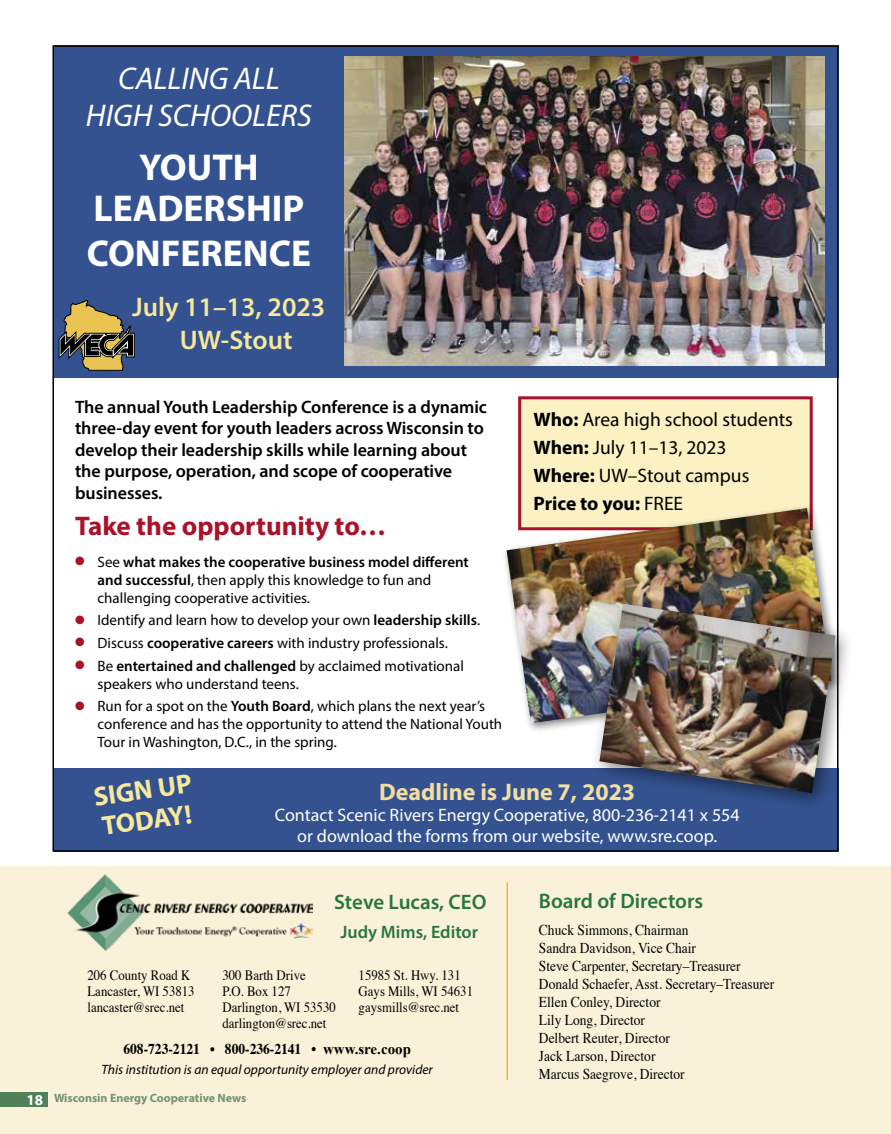
<style>
.page{position:relative;width:891px;height:1134px;background:#fff}
.page>*{position:absolute;margin:0;border:0;box-sizing:border-box;transform-origin:0 0}
.t1{font:700 37.5px/40.5px "Myriad Pro";color:#fff;text-align:center}
.t2{font:italic 31.5px/37.8px "Myriad Pro";color:#fff;text-align:center}
.t3{font:600 27px/32.4px "Myriad Pro";color:#f7e89b;text-align:center}
.t4{font:700 27px "Myriad Pro";color:#a9132a}
.t5{font:700 27px/30px "Myriad Pro";color:#f7e89b}
.t6{font:700 24px "Myriad Pro";color:#f3dda0}
.t7{font:600 21px "Myriad Pro";color:#27763d}
.t8{font:19.5px/28px "Myriad Pro";color:#000}
.t9{font:600 18px/21.6px "Myriad Pro";letter-spacing:-.005em;color:#000}
.t10{font:18px/21px "Myriad Pro";color:#fff;text-align:center}
.t11{font:600 18px "Myriad Pro";color:#27763d}
.t12{font:15px/18px "Myriad Pro";color:#000}
.t13{font:15px/18px "Times";color:#000;scale:.9 1}
.t14{font:700 15px "Times";color:#000;scale:.9 1}
.t15{font:14.25px/15.8px "Times";color:#000;scale:.9 1}
.t16{font:italic 13.5px "Myriad Pro";color:#000}
.t17{font:700 12px "Myriad Pro";color:#729473}
.s1{color:#a9132a}
.s2{font-weight:600}
.s3{font-weight:700}
.s4{font-weight:400}
.s5{font-family:"Times New Roman"}
.s6{font-size:15px;color:#fff}
</style>
<div class="page">
<div style="left:0;top:866px;width:891px;height:268px;background:#faf1d9"></div>
<div style="left:0;top:1093px;width:48px;height:14px;background:#518159"></div>
<hr style="left:507px;top:882px;width:1px;height:198px;background:#e6bd44">
<img style="left:67px;top:874px;width:246px;height:76px">
<div style="left:518px;top:396px;width:295px;height:134px;background:#fbf1c3;border:3px solid #a9132a"></div>
<div style="left:55px;top:769px;width:784px;height:83px;background:#33528f"></div>
<div style="left:54px;top:45px;width:784px;height:333px;background:#33528f"></div>
<div style="left:502px;top:504px;width:340px;height:230px;background:#000;opacity:.5"></div>
<img style="left:507px;top:508px;width:324px;height:215px">
<div style="left:590px;top:594px;width:265px;height:218px;background:#000;opacity:.5"></div>
<img style="left:599px;top:604px;width:236px;height:189px">
<img style="left:345px;top:56px;width:479px;height:309px">
<svg style="left:59px;top:300px;width:76px;height:71px"></svg>
<h2 class="t2" style="left:86px;top:59px;width:227px">CALLING ALL<br>HIGH SCHOOLERS</h2>
<h1 class="t1" style="left:94px;top:146px;width:212px">YOUTH<br>LEADERSHIP</h1>
<h1 class="t1" style="left:87px;top:232px;width:226px">CONFERENCE</h1>
<h3 class="t3" style="left:132px;top:290px;width:195px">July 11–13, 2023<br>UW-Stout</h3>
<p class="t9" style="left:75px;top:395px;width:413px">The annual Youth Leadership Conference is a dynamic three-day event for youth leaders across Wisconsin to develop their leadership skills while learning about the purpose, operation, and scope of cooperative businesses.</p>
<h3 class="t4" style="left:75px;top:509px;width:312px">Take the opportunity to…</h3>
<p class="t12" style="left:98px;top:553px;width:373px;text-indent:-22px"><span class="s1">●</span> See <span class="s2">what makes the cooperative business model different and successful</span>, then apply this knowledge to fun and challenging cooperative activities.</p>
<p class="t12" style="left:75px;top:611px;width:407px"><span class="s1">●</span> Identify and learn how to develop your own <span class="s2">leadership skills</span>.</p>
<p class="t12" style="left:75px;top:634px;width:374px"><span class="s1">●</span> Discuss <span class="s2">cooperative careers</span> with industry professionals.</p>
<p class="t12" style="left:98px;top:656px;width:368px;text-indent:-22px"><span class="s1">●</span> Be <span class="s2">entertained and challenged</span> by acclaimed motivational speakers who understand teens.</p>
<p class="t12" style="left:98px;top:697px;width:406px;text-indent:-22px"><span class="s1">●</span> Run for a spot on the <span class="s2">Youth Board</span>, which plans the next year’s conference and has the opportunity to attend the National Youth<br>Tour in Washington, D.C., in the spring.</p>
<h3 class="t8" style="left:534px;top:405px;width:261px"><span class="s3">Who:</span> Area high school students<br><span class="s3">When:</span> July 11–13, 2023<br><span class="s3">Where:</span> UW–Stout campus<br><span class="s3">Price to you:</span> FREE</h3>
<h3 class="t5" style="left:92px;top:781px;width:100px;rotate:-8deg">SIGN UP<br>TODAY!</h3>
<h3 class="t6" style="left:379px;top:776px;width:258px">Deadline is June 7, 2023</h3>
<p class="t10" style="left:275px;top:804px;width:466px">Contact Scenic Rivers Energy Cooperative, 800-236-2141 x 554 or download the forms from our website, www.sre.coop.</p>
<h3 class="t7" style="left:334px;top:889px;width:154px">Steve Lucas, CEO</h3>
<h3 class="t7" style="left:539px;top:887px;width:166px">Board of Directors</h3>
<p class="t15" style="left:87px;top:966px;width:121px">206 County Road K<br>Lancaster, WI 53813 lancaster@srec.net</p>
<p class="t11" style="left:340px;top:920px;width:139px">Judy Mims, Editor</p>
<p class="t15" style="left:222px;top:966px;width:127px">300 Barth Drive<br>P.O. Box 127<br>Darlington, WI 53530 darlington@srec.net</p>
<p class="t15" style="left:359px;top:967px;width:129px">15985 St. Hwy. 131<br>Gays Mills, WI 54631 gaysmills@srec.net</p>
<p class="t14" style="left:123px;top:1035px;width:321px">608-723-2121 • 800-236-2141 <span class="s4">•</span> <span class="s5">www.sre.coop</span></p>
<p class="t16" style="left:102px;top:1061px;width:333px">This institution is an equal opportunity employer and provider</p>
<p class="t17" style="left:27px;top:1091px;width:221px"><span class="s6">18</span> Wisconsin Energy Cooperative News</p>
<p class="t13" style="left:539px;top:919px;width:263px">Chuck Simmons, Chairman<br>Sandra Davidson, Vice Chair<br>Steve Carpenter, Secretary–Treasurer<br>Donald Schaefer, Asst. Secretary–Treasurer<br>Ellen Conley, Director<br>Lily Long, Director<br>Delbert Reuter, Director<br>Jack Larson, Director<br>Marcus Saegrove, Director</p>
</div>
